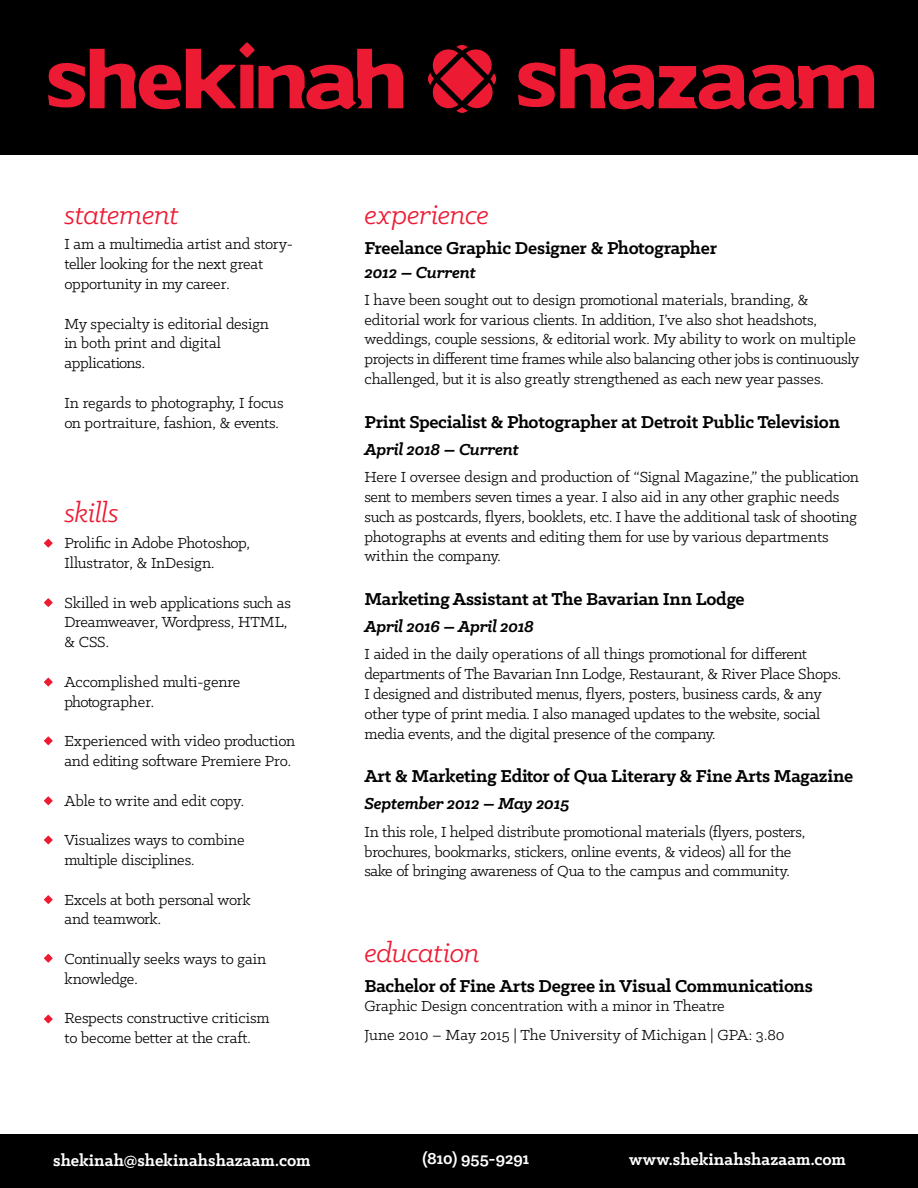
<style>
.page{position:relative;width:918px;height:1188px;background:#fff}
.page>*{position:absolute;margin:0;border:0;box-sizing:border-box;transform-origin:0 0}
.t1{font:italic 30px "Klinic Slab";letter-spacing:-.02em;color:#ed1a33}
.t2{font:700 19.5px "Klinic Slab";letter-spacing:-.01em;color:#000}
.t3{font:italic 700 18px "Klinic Slab";letter-spacing:-.01em;color:#000}
.t4{font:700 18px "Klinic Slab";color:#fff}
.t5{font:16.5px/19.8px "Klinic Slab";letter-spacing:-.01em;color:#000}
</style>
<div class="page">
<div style="left:0;top:1134px;width:918px;height:54px;background:#000"></div>
<div style="left:0;top:0;width:918px;height:154px;background:#000"></div>
<svg style="left:44px;top:539px;width:9px;height:9px"></svg>
<svg style="left:44px;top:598px;width:9px;height:9px"></svg>
<svg style="left:44px;top:678px;width:9px;height:8px"></svg>
<svg style="left:44px;top:736px;width:9px;height:9px"></svg>
<svg style="left:44px;top:796px;width:9px;height:9px"></svg>
<svg style="left:44px;top:836px;width:9px;height:8px"></svg>
<svg style="left:44px;top:895px;width:9px;height:9px"></svg>
<svg style="left:44px;top:954px;width:9px;height:9px"></svg>
<svg style="left:44px;top:1015px;width:9px;height:8px"></svg>
<svg style="left:48px;top:49px;width:355px;height:60px"></svg>
<svg style="left:239px;top:42px;width:16px;height:16px"></svg>
<svg style="left:518px;top:49px;width:356px;height:60px"></svg>
<svg style="left:428px;top:45px;width:68px;height:68px"></svg>
<h1 class="t1" style="left:64px;top:195px;width:116px">statement</h1>
<p class="t5" style="left:64px;top:234px;width:230px">I am a multimedia artist and story&shy;teller looking for the next great opportunity in my career.</p>
<p class="t5" style="left:64px;top:313px;width:206px">My specialty is editorial design in both print and digital applications.</p>
<p class="t5" style="left:64px;top:392px;width:221px">In regards to photography, I focus on portraiture, fashion, &amp; events.</p>
<h1 class="t1" style="left:64px;top:494px;width:56px">skills</h1>
<p class="t5" style="left:64px;top:533px;width:187px">Prolific in Adobe Photoshop,<br>Illustrator, &amp; InDesign.</p>
<p class="t5" style="left:64px;top:592px;width:228px">Skilled in web applications such as<br>Dreamweaver, Wordpress, HTML, &amp; CSS.</p>
<p class="t5" style="left:64px;top:671px;width:177px">Accomplished multi-genre photographer.</p>
<p class="t5" style="left:64px;top:731px;width:232px">Experienced with video production and editing software Premiere Pro.</p>
<p class="t5" style="left:64px;top:790px;width:181px">Able to write and edit copy.</p>
<p class="t5" style="left:64px;top:830px;width:182px">Visualizes ways to combine multiple disciplines.</p>
<p class="t5" style="left:64px;top:889px;width:188px">Excels at both personal work and teamwork.</p>
<p class="t5" style="left:64px;top:949px;width:203px">Continually seeks ways to gain knowledge.</p>
<p class="t5" style="left:64px;top:1008px;width:207px">Respects constructive criticism to become better at the craft.</p>
<h1 class="t1" style="left:364px;top:195px;width:126px">experience</h1>
<p class="t2" style="left:364px;top:235px;width:354px">Freelance Graphic Designer &amp; Photographer</p>
<p class="t3" style="left:364px;top:260px;width:113px">2012 – Current</p>
<p class="t5" style="left:364px;top:289px;width:496px">I have been sought out to design promotional materials, branding, &amp; editorial work for various clients. In addition, I’ve also shot headshots, weddings, couple sessions, &amp; editorial work. My ability to work on multiple projects in different time frames while also balancing other jobs is continuously challenged, but it is also greatly strengthened as each new year passes.</p>
<p class="t2" style="left:364px;top:409px;width:477px">Print Specialist &amp; Photographer at Detroit Public Television</p>
<p class="t3" style="left:364px;top:437px;width:156px">April 2018 – Current</p>
<p class="t5" style="left:364px;top:467px;width:496px">Here I oversee design and production of “Signal Magazine,” the publication sent to members seven times a year. I also aid in any other graphic needs such as postcards, flyers, booklets, etc. I have the additional task of shooting photographs at events and editing them for use by various departments within the company.</p>
<p class="t2" style="left:364px;top:586px;width:382px">Marketing Assistant at The Bavarian Inn Lodge</p>
<p class="t3" style="left:364px;top:615px;width:171px">April 2016 – April 2018</p>
<p class="t5" style="left:364px;top:644px;width:478px">I aided in the daily operations of all things promotional for different departments of The Bavarian Inn Lodge, Restaurant, &amp; River Place Shops.<br>I designed and distributed menus, flyers, posters, business cards, &amp; any other type of print media. I also managed updates to the website, social media events, and the digital presence of the company.</p>
<p class="t2" style="left:364px;top:764px;width:490px">Art &amp; Marketing Editor of Qua Literary &amp; Fine Arts Magazine</p>
<p class="t3" style="left:364px;top:792px;width:207px">September 2012 – May 2015</p>
<p class="t5" style="left:364px;top:821px;width:442px">In this role, I helped distribute promotional materials (flyers, posters, brochures, bookmarks, stickers, online events, &amp; videos) all for the sake of bringing awareness of Qua to the campus and community.</p>
<h1 class="t1" style="left:364px;top:934px;width:117px">education</h1>
<p class="t2" style="left:364px;top:973px;width:450px">Bachelor of Fine Arts Degree in Visual Communications</p>
<p class="t5" style="left:364px;top:991px;width:422px;line-height:28.8px">Graphic Design concentration with a minor in Theatre<br>June 2010 – May 2015 | The University of Michigan | GPA: 3.80</p>
<p class="t4" style="left:53px;top:1148px;width:259px">shekinah@shekinahshazaam.com</p>
<p class="t4" style="left:423px;top:1147px;width:108px">(810) 955-9291</p>
<p class="t4" style="left:629px;top:1148px;width:219px">www.shekinahshazaam.com</p>
</div>
